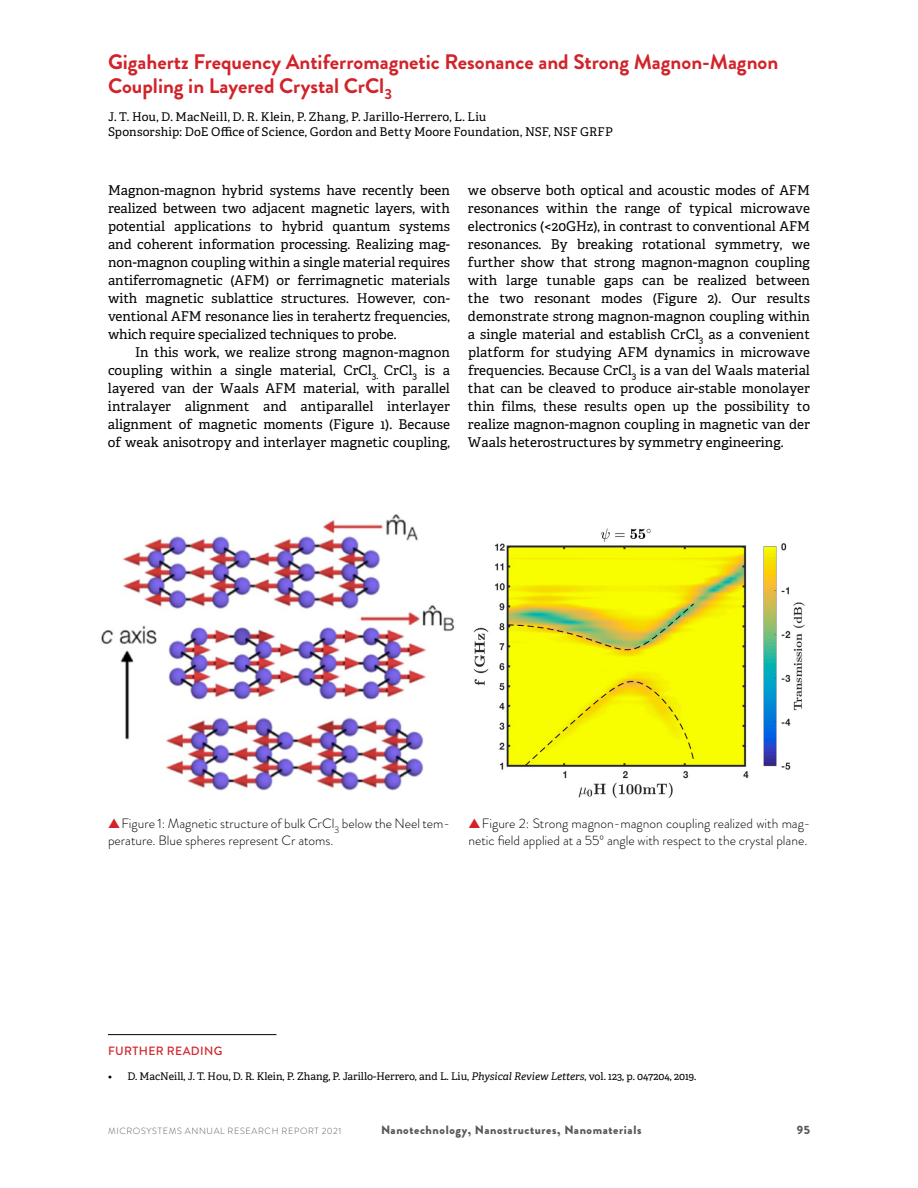
<style>
.page{position:relative;width:918px;height:1188px;background:#fff}
.page>*{position:absolute;margin:0;border:0;box-sizing:border-box;transform-origin:0 0}
.t1{font:700 21px/24px "Brandon Grotesque";color:#d2232a}
.t2{font:13.5px/18px "Adelle Basic";color:#000;text-align:justify}
.t3{font:300 13.5px/16.5px "Brandon Grotesque";color:#000}
.t4{font:12px/15px "Adelle Basic";letter-spacing:.015em;color:#000}
.t5{font:900 12px "Brandon Grotesque";letter-spacing:.05em;color:#58595b}
.t6{font:500 12px "Brandon Grotesque";letter-spacing:.03em;color:#d2232a}
.t7{font:10.5px "Adelle Basic";color:#000}
.t8{font:300 9px "Brandon Grotesque";letter-spacing:.07em;color:#58595b}
.s1{color:#d2232a}
.s2{font-style:italic}
</style>
<div class="page">
<hr style="left:108px;top:1034px;width:168px;height:1px;background:#000">
<img style="left:101px;top:514px;width:354px;height:277px">
<img style="left:473px;top:528px;width:332px;height:270px">
<h1 class="t1" style="left:108px;top:50px;width:672px">Gigahertz Frequency Antiferromagnetic Resonance and Strong Magnon-Magnon<br>Coupling in Layered Crystal CrCl<sub>3</sub></h1>
<p class="t4" style="left:108px;top:109px;width:506px">J. T. Hou, D. MacNeill, D. R. Klein, P. Zhang, P. Jarillo-Herrero, L. Liu<br>Sponsorship: DoE Office of Science, Gordon and Betty Moore Foundation, NSF, NSF GRFP</p>
<p class="t2" style="left:108px;top:181px;width:344px">Magnon-magnon hybrid systems have recently been realized between two adjacent magnetic layers, with potential applications to hybrid quantum systems and coherent information processing. Realizing mag&shy;non-magnon coupling within a single material requires antiferromagnetic (AFM) or ferrimagnetic materials with magnetic sublattice structures. However, con&shy;ventional AFM resonance lies in terahertz frequencies, which require specialized techniques to probe.</p>
<p class="t2" style="left:108px;top:343px;width:344px;text-indent:27px">In this work, we realize strong magnon-magnon coupling within a single material, CrCl<sub>3.</sub> CrCl<sub>3</sub> is a layered van der Waals AFM material, with parallel intralayer alignment and antiparallel interlayer alignment of magnetic moments (Figure 1). Because of weak anisotropy and interlayer magnetic coupling,</p>
<p class="t2" style="left:468px;top:181px;width:344px">we observe both optical and acoustic modes of AFM resonances within the range of typical microwave electronics (&lt;20GHz), in contrast to conventional AFM resonances. By breaking rotational symmetry, we further show that strong magnon-magnon coupling with large tunable gaps can be realized between the two resonant modes (Figure 2). Our results demonstrate strong magnon-magnon coupling within a single material and establish CrCl<sub>3</sub> as a convenient platform for studying AFM dynamics in microwave frequencies. Because CrCl<sub>3</sub> is a van del Waals material that can be cleaved to produce air-stable monolayer thin films, these results open up the possibility to realize magnon-magnon coupling in magnetic van der Waals heterostructures by symmetry engineering.</p>
<p class="t3" style="left:108px;top:816px;width:344px"><span class="s1">▲</span>Figure 1: Magnetic structure of bulk CrCl<sub>3</sub> below the Neel tem&shy;perature. Blue spheres represent Cr atoms.</p>
<p class="t3" style="left:468px;top:816px;width:343px"><span class="s1">▲</span>Figure 2: Strong magnon-magnon coupling realized with mag&shy;netic field applied at a 55º angle with respect to the crystal plane.</p>
<p class="t6" style="left:108px;top:1042px;width:116px">FURTHER READING</p>
<p class="t7" style="left:108px;top:1070px;width:590px">• D. MacNeill, J. T. Hou, D. R. Klein, P. Zhang, P. Jarillo-Herrero, and L. Liu, <span class="s2">Physical Review Letters</span>, vol. 123, p. 047204, 2019.</p>
<p class="t8" style="left:108px;top:1125px;width:235px">MICROSYSTEMS ANNUAL RESEARCH REPORT 2021</p>
<p class="t5" style="left:381px;top:1121px;width:262px">Nanotechnology, Nanostructures, Nanomaterials</p>
<p class="t5" style="left:797px;top:1121px;width:15px">95</p>
</div>
